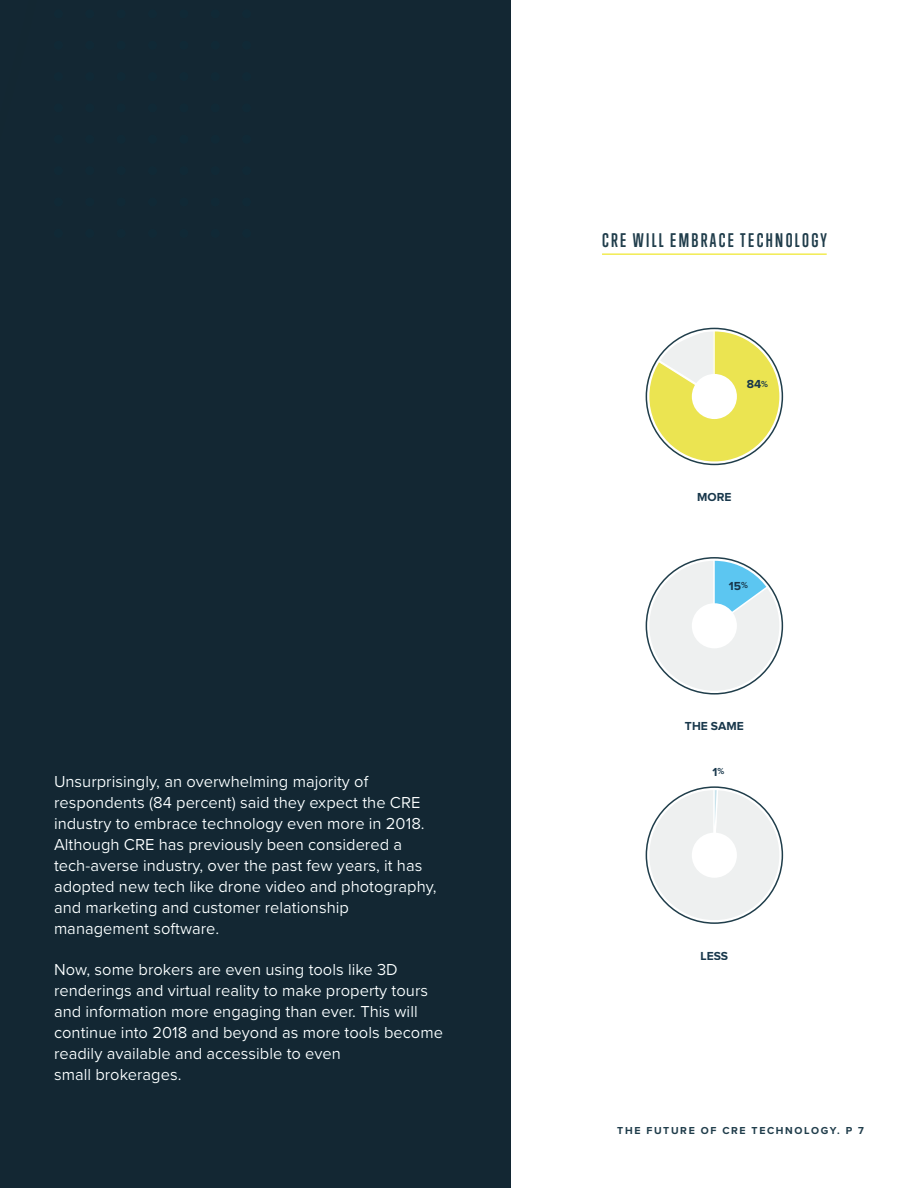
<style>
.page{position:relative;width:918px;height:1188px;background:#fff}
.page>*{position:absolute;margin:0;border:0;box-sizing:border-box;transform-origin:0 0}
.Subheadlines{font:700 18px "Trump Soft Pro";letter-spacing:.13em;color:#203d4b}
.t1{font:16.5px/21px "Proxima Nova";color:#fff}
.t2{font:700 12px "Proxima Nova";color:#18374b}
.t3{font:700 10.5px "Proxima Nova";letter-spacing:.155em;color:#203d4b}
.s1{font-size:9px}
</style>
<div class="page">
<hr style="left:602px;top:253px;width:225px;height:2px;background:#f2eb52">
<svg style="left:646px;top:789px;width:137px;height:135px"></svg>
<svg style="left:646px;top:557px;width:137px;height:135px"></svg>
<svg style="left:646px;top:328px;width:136px;height:136px"></svg>
<div style="left:0;top:0;width:511px;height:1188px;background:#132733"></div>
<div style="left:242px;top:9px;width:9px;height:9px;background:#102936;border-radius:50%"></div>
<div style="left:242px;top:41px;width:9px;height:9px;background:#102936;border-radius:50%"></div>
<div style="left:242px;top:72px;width:9px;height:9px;background:#102936;border-radius:50%"></div>
<div style="left:242px;top:103px;width:9px;height:9px;background:#102936;border-radius:50%"></div>
<div style="left:242px;top:135px;width:9px;height:9px;background:#102936;border-radius:50%"></div>
<div style="left:242px;top:166px;width:9px;height:9px;background:#102936;border-radius:50%"></div>
<div style="left:242px;top:198px;width:9px;height:8px;background:#102936;border-radius:50%"></div>
<div style="left:242px;top:229px;width:9px;height:9px;background:#102936;border-radius:50%"></div>
<div style="left:211px;top:9px;width:9px;height:9px;background:#102936;border-radius:50%"></div>
<div style="left:211px;top:41px;width:9px;height:9px;background:#102936;border-radius:50%"></div>
<div style="left:211px;top:72px;width:9px;height:9px;background:#102936;border-radius:50%"></div>
<div style="left:211px;top:103px;width:9px;height:9px;background:#102936;border-radius:50%"></div>
<div style="left:211px;top:135px;width:9px;height:9px;background:#102936;border-radius:50%"></div>
<div style="left:211px;top:166px;width:9px;height:9px;background:#102936;border-radius:50%"></div>
<div style="left:211px;top:198px;width:9px;height:8px;background:#102936;border-radius:50%"></div>
<div style="left:211px;top:229px;width:9px;height:9px;background:#102936;border-radius:50%"></div>
<div style="left:179px;top:9px;width:9px;height:9px;background:#102936;border-radius:50%"></div>
<div style="left:179px;top:41px;width:9px;height:9px;background:#102936;border-radius:50%"></div>
<div style="left:179px;top:72px;width:9px;height:9px;background:#102936;border-radius:50%"></div>
<div style="left:179px;top:103px;width:9px;height:9px;background:#102936;border-radius:50%"></div>
<div style="left:179px;top:135px;width:9px;height:9px;background:#102936;border-radius:50%"></div>
<div style="left:179px;top:166px;width:9px;height:9px;background:#102936;border-radius:50%"></div>
<div style="left:179px;top:198px;width:9px;height:8px;background:#102936;border-radius:50%"></div>
<div style="left:179px;top:229px;width:9px;height:9px;background:#102936;border-radius:50%"></div>
<div style="left:148px;top:9px;width:9px;height:9px;background:#102936;border-radius:50%"></div>
<div style="left:148px;top:41px;width:9px;height:9px;background:#102936;border-radius:50%"></div>
<div style="left:148px;top:72px;width:9px;height:9px;background:#102936;border-radius:50%"></div>
<div style="left:148px;top:103px;width:9px;height:9px;background:#102936;border-radius:50%"></div>
<div style="left:148px;top:135px;width:9px;height:9px;background:#102936;border-radius:50%"></div>
<div style="left:148px;top:166px;width:9px;height:9px;background:#102936;border-radius:50%"></div>
<div style="left:148px;top:198px;width:9px;height:8px;background:#102936;border-radius:50%"></div>
<div style="left:148px;top:229px;width:9px;height:9px;background:#102936;border-radius:50%"></div>
<div style="left:54px;top:9px;width:9px;height:9px;background:#102936;border-radius:50%"></div>
<div style="left:54px;top:41px;width:9px;height:9px;background:#102936;border-radius:50%"></div>
<div style="left:54px;top:72px;width:9px;height:9px;background:#102936;border-radius:50%"></div>
<div style="left:54px;top:103px;width:9px;height:9px;background:#102936;border-radius:50%"></div>
<div style="left:54px;top:135px;width:9px;height:9px;background:#102936;border-radius:50%"></div>
<div style="left:54px;top:166px;width:9px;height:9px;background:#102936;border-radius:50%"></div>
<div style="left:54px;top:198px;width:9px;height:8px;background:#102936;border-radius:50%"></div>
<div style="left:54px;top:229px;width:9px;height:9px;background:#102936;border-radius:50%"></div>
<div style="left:85px;top:9px;width:9px;height:9px;background:#102936;border-radius:50%"></div>
<div style="left:85px;top:41px;width:9px;height:9px;background:#102936;border-radius:50%"></div>
<div style="left:85px;top:72px;width:9px;height:9px;background:#102936;border-radius:50%"></div>
<div style="left:85px;top:103px;width:9px;height:9px;background:#102936;border-radius:50%"></div>
<div style="left:85px;top:135px;width:9px;height:9px;background:#102936;border-radius:50%"></div>
<div style="left:85px;top:166px;width:9px;height:9px;background:#102936;border-radius:50%"></div>
<div style="left:85px;top:198px;width:9px;height:8px;background:#102936;border-radius:50%"></div>
<div style="left:85px;top:229px;width:9px;height:9px;background:#102936;border-radius:50%"></div>
<div style="left:117px;top:9px;width:9px;height:9px;background:#102936;border-radius:50%"></div>
<div style="left:117px;top:41px;width:9px;height:9px;background:#102936;border-radius:50%"></div>
<div style="left:117px;top:72px;width:9px;height:9px;background:#102936;border-radius:50%"></div>
<div style="left:117px;top:103px;width:9px;height:9px;background:#102936;border-radius:50%"></div>
<div style="left:117px;top:135px;width:9px;height:9px;background:#102936;border-radius:50%"></div>
<div style="left:117px;top:166px;width:9px;height:9px;background:#102936;border-radius:50%"></div>
<div style="left:117px;top:198px;width:9px;height:8px;background:#102936;border-radius:50%"></div>
<div style="left:117px;top:229px;width:9px;height:9px;background:#102936;border-radius:50%"></div>
<p class="t1" style="left:54px;top:770px;width:384px">Unsurprisingly, an overwhelming majority of respondents (84 percent) said they expect the CRE industry to embrace technology even more in 2018.<br>Although CRE has previously been considered a tech-averse industry, over the past few years, it has adopted new tech like drone video and photography, and marketing and customer relationship management software.</p>
<p class="t1" style="left:54px;top:958px;width:391px">Now, some brokers are even using tools like 3D renderings and virtual reality to make property tours and information more engaging than ever. This will continue into 2018 and beyond as more tools become readily available and accessible to even<br>small brokerages.</p>
<p class="Subheadlines" style="left:602px;top:229px;width:227px">CRE WILL EMBRACE TECHNOLOGY</p>
<p class="t2" style="left:747px;top:379px;width:23px">84<span class="s1">%</span></p>
<p class="t2" style="left:697px;top:492px;width:36px">MORE</p>
<p class="t2" style="left:729px;top:580px;width:21px">15<span class="s1">%</span></p>
<p class="t2" style="left:685px;top:721px;width:60px">THE SAME</p>
<p class="t2" style="left:712px;top:766px;width:13px">1<span class="s1">%</span></p>
<p class="t2" style="left:701px;top:950px;width:29px">LESS</p>
<p class="t3" style="left:617px;top:1123px;width:248px">THE FUTURE OF CRE TECHNOLOGY. P 7</p>
</div>
